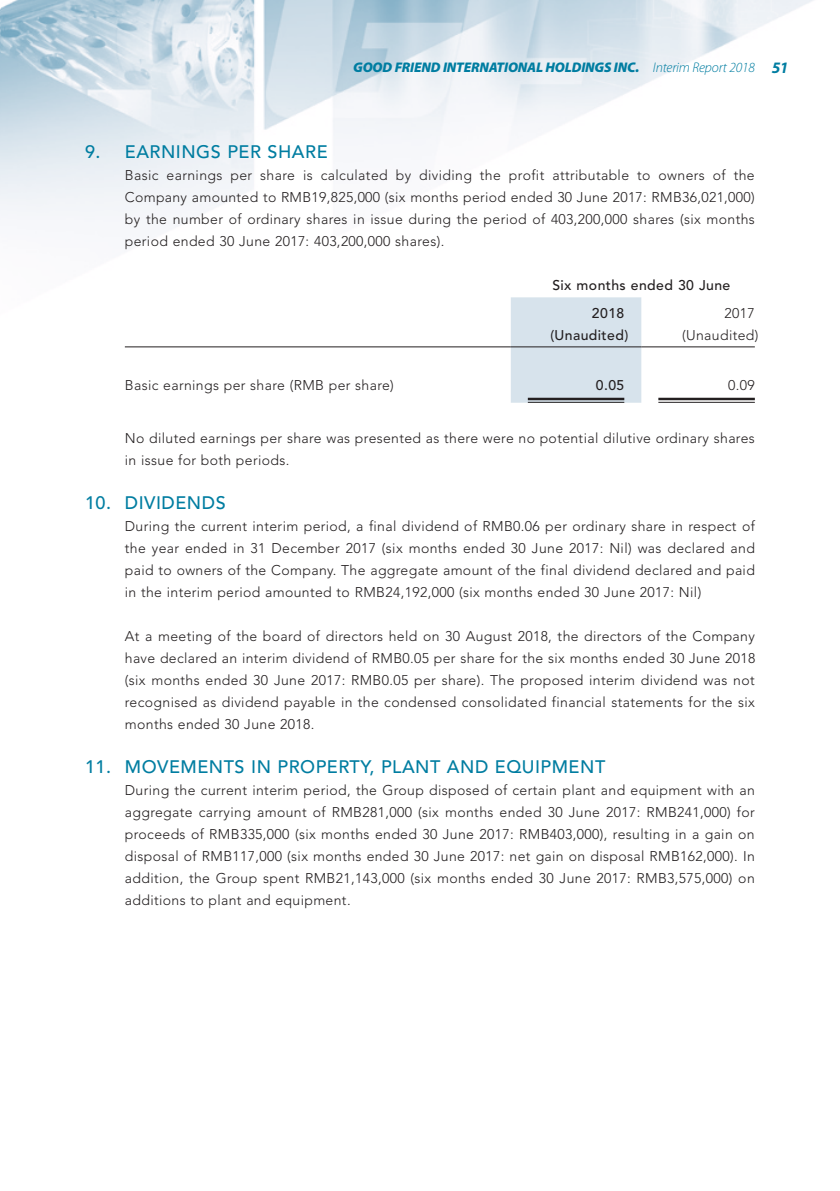
<style>
.page{position:relative;width:840px;height:1191px;background:#fff}
.page>*{position:absolute;margin:0;border:0;box-sizing:border-box;transform-origin:0 0}
.Notes_HD1{font:500 18px "Avenir LT Std";letter-spacing:.03em;color:#007da1}
.Notes{font:300 14px/22px "Avenir LT Std";letter-spacing:.025em;color:#231f20;text-align:justify}
.t1{font:italic 900 14px "Myriad Pro";letter-spacing:-.015em;color:#007da1}
.Notes-2{font:500 14px "Avenir LT Std";letter-spacing:.03em;color:#231f20}
.s1{font-weight:300}
.s2{font-weight:700;font-size:16px}
</style>
<div class="page">
<img style="left:0;top:0;width:813px;height:353px">
<div style="left:510px;top:297px;width:131px;height:106px;background:#d7e3ec"></div>
<hr style="left:125px;top:346px;width:385px;height:1px;background:#231f20">
<hr style="left:510px;top:346px;width:131px;height:1px;background:#231f20">
<hr style="left:641px;top:346px;width:113px;height:1px;background:#231f20">
<hr style="left:527px;top:398px;width:97px;height:2px;background:#231f20">
<hr style="left:527px;top:402px;width:97px;height:1px;background:#231f20">
<hr style="left:658px;top:398px;width:96px;height:2px;background:#231f20">
<hr style="left:658px;top:402px;width:96px;height:1px;background:#231f20">
<p class="t1" style="left:353px;top:58px;width:436px">GOOD FRIEND INTERNATIONAL HOLDINGS INC. <span class="s1">Interim Report 2018</span> <span class="s2">51</span></p>
<p class="Notes_HD1" style="left:85px;top:141px;width:244px">9. EARNINGS PER SHARE</p>
<p class="Notes" style="left:125px;top:164px;width:631px">Basic earnings per share is calculated by dividing the profit attributable to owners of the Company amounted to RMB19,825,000 (six months period ended 30 June 2017: RMB36,021,000) by the number of ordinary shares in issue during the period of 403,200,000 shares (six months period ended 30 June 2017: 403,200,000 shares).</p>
<p class="Notes-2" style="left:552px;top:277px;width:179px">Six months ended 30 June</p>
<p class="Notes-2" style="left:591px;top:305px;width:34px">2018</p>
<p class="Notes" style="left:724px;top:302px;width:32px">2017</p>
<p class="Notes-2" style="left:550px;top:327px;width:79px">(Unaudited)</p>
<p class="Notes" style="left:681px;top:324px;width:78px">(Unaudited)</p>
<p class="Notes" style="left:125px;top:374px;width:270px">Basic earnings per share (RMB per share)</p>
<p class="Notes-2" style="left:595px;top:377px;width:30px">0.05</p>
<p class="Notes" style="left:727px;top:374px;width:28px">0.09</p>
<p class="Notes" style="left:125px;top:427px;width:631px">No diluted earnings per share was presented as there were no potential dilutive ordinary shares in issue for both periods.</p>
<p class="Notes_HD1" style="left:85px;top:492px;width:142px">10. DIVIDENDS</p>
<p class="Notes" style="left:125px;top:515px;width:631px">During the current interim period, a final dividend of RMB0.06 per ordinary share in respect of the year ended in 31 December 2017 (six months ended 30 June 2017: Nil) was declared and paid to owners of the Company. The aggregate amount of the final dividend declared and paid in the interim period amounted to RMB24,192,000 (six months ended 30 June 2017: Nil)</p>
<p class="Notes" style="left:125px;top:625px;width:631px">At a meeting of the board of directors held on 30 August 2018, the directors of the Company have declared an interim dividend of RMB0.05 per share for the six months ended 30 June 2018 (six months ended 30 June 2017: RMB0.05 per share). The proposed interim dividend was not recognised as dividend payable in the condensed consolidated financial statements for the six months ended 30 June 2018.</p>
<p class="Notes_HD1" style="left:85px;top:756px;width:521px">11. MOVEMENTS IN PROPERTY, PLANT AND EQUIPMENT</p>
<p class="Notes" style="left:125px;top:779px;width:631px">During the current interim period, the Group disposed of certain plant and equipment with an aggregate carrying amount of RMB281,000 (six months ended 30 June 2017: RMB241,000) for proceeds of RMB335,000 (six months ended 30 June 2017: RMB403,000), resulting in a gain on disposal of RMB117,000 (six months ended 30 June 2017: net gain on disposal RMB162,000). In addition, the Group spent RMB21,143,000 (six months ended 30 June 2017: RMB3,575,000) on additions to plant and equipment.</p>
</div>
